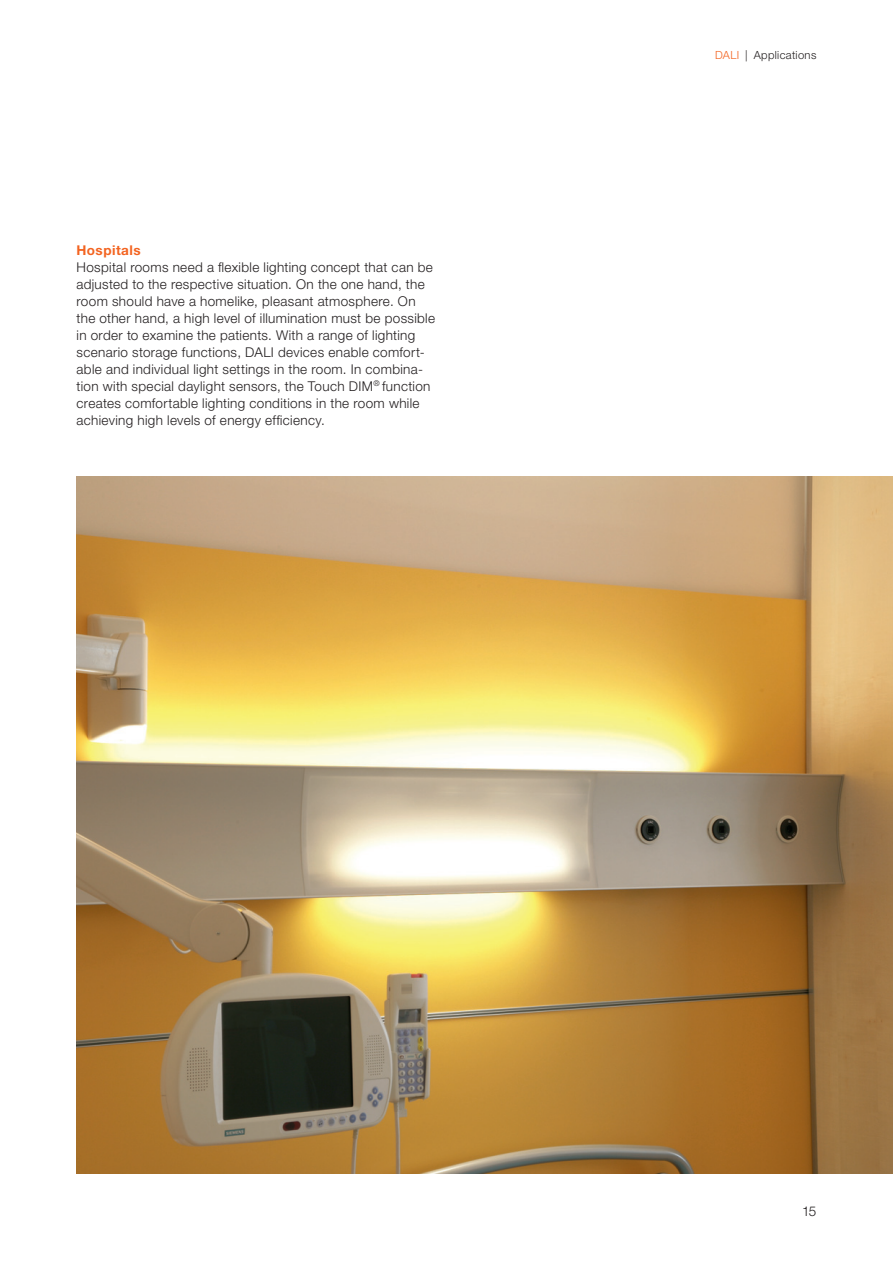
<style>
.page{position:relative;width:893px;height:1263px;background:#fff}
.page>*{position:absolute;margin:0;border:0;box-sizing:border-box;transform-origin:0 0}
.t1{font:300 13.5px/17px "Helvetica Neue LT Pro";letter-spacing:.025em;color:#231f20}
.t2{font:700 13.5px "Helvetica Neue LT Pro";letter-spacing:.03em;color:#f36421}
.t3{font:300 11.25px "Helvetica Neue LT Pro";letter-spacing:.03em;color:#231f20}
.s1{color:#f36421}
</style>
<div class="page">
<img style="left:77px;top:476px;width:816px;height:698px">
<p class="t2" style="left:77px;top:245px;width:66px">Hospitals</p>
<p class="t1" style="left:77px;top:260px;width:360px">Hospital rooms need a flexible lighting concept that can be adjusted to the respective situation. On the one hand, the room should have a homelike, pleasant atmosphere. On the other hand, a high level of illumination must be possible in order to examine the patients. With a range of lighting scenario storage functions, DALI devices enable comfort&shy;able and individual light settings in the room. In combina&shy;tion with special daylight sensors, the Touch DIM<sup>®</sup> function creates comfortable lighting conditions in the room while achieving high levels of energy efficiency.</p>
<p class="t3" style="left:715px;top:51px;width:103px"><span class="s1">DALI</span> | Applications</p>
<p class="t1" style="left:802px;top:1204px;width:16px">15</p>
</div>
